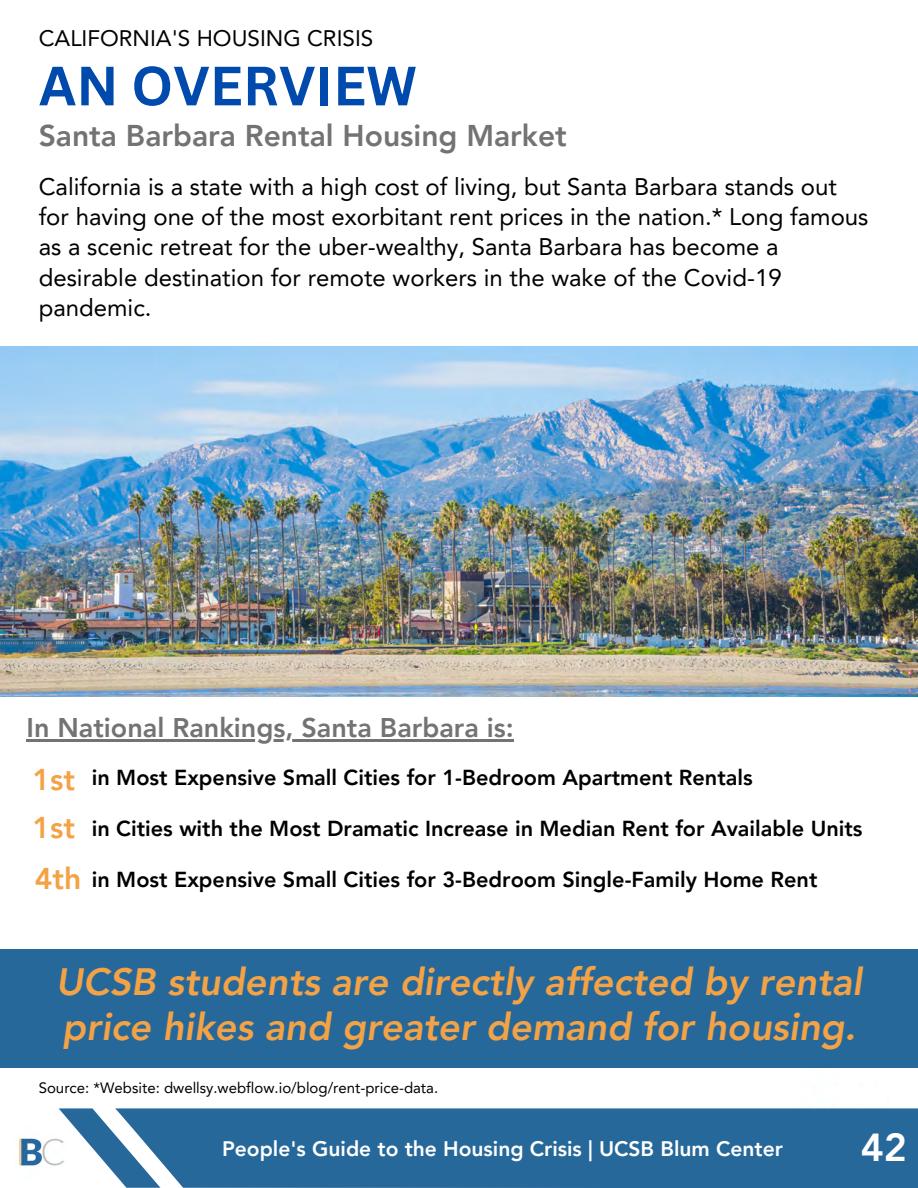
<style>
.page{position:relative;width:918px;height:1188px;background:#fff}
.page>*{position:absolute;margin:0;border:0;box-sizing:border-box;transform-origin:0 0}
.t1{font:700 54px "Canva Sans";color:#004aad}
.t2{font:800 39px "Avenir LT Pro";color:#fff}
.t3{font:italic 800 38.1px/45px "Avenir LT Pro";color:#f3a245}
.t4{font:800 30px "Avenir LT Pro";color:#737373}
.t5{font:800 30px "Avenir LT Pro";color:#f3a245}
.t6{font:800 27px "Avenir LT Pro";color:#737373}
.t7{font:24px/30.3px "Avenir LT Pro";color:#000}
.t8{font:22.5px "Avenir LT Pro";color:#000}
.t9{font:800 21.75px "Avenir LT Pro";color:#000}
.t10{font:800 21px "Avenir LT Pro";color:#fff}
.t11{font:15px "Avenir LT Pro";color:#000}
</style>
<div class="page">
<div style="left:160px;top:1109px;width:758px;height:79px;background:#27689b"></div>
<svg style="left:59px;top:1109px;width:101px;height:79px"></svg>
<img style="left:0;top:346px;width:918px;height:350px">
<div style="left:0;top:949px;width:918px;height:119px;background:#27689b"></div>
<hr style="left:27px;top:739px;width:487px;height:2px;background:#737373">
<img style="left:15px;top:1125px;width:52px;height:53px">
<p class="t8" style="left:39px;top:29px;width:336px">CALIFORNIA'S HOUSING CRISIS</p>
<p class="t1" style="left:39px;top:48px;width:380px">AN OVERVIEW</p>
<p class="t4" style="left:39px;top:123px;width:530px">Santa Barbara Rental Housing Market</p>
<p class="t7" style="left:39px;top:173px;width:831px">California is a state with a high cost of living, but Santa Barbara stands out for having one of the most exorbitant rent prices in the nation.* Long famous as a scenic retreat for the uber-wealthy, Santa Barbara has become a desirable destination for remote workers in the wake of the Covid-19 pandemic.</p>
<p class="t6" style="left:27px;top:716px;width:489px">In National Rankings, Santa Barbara is:</p>
<p class="t5" style="left:33px;top:767px;width:44px">1st</p>
<p class="t5" style="left:33px;top:815px;width:44px">1st</p>
<p class="t5" style="left:35px;top:866px;width:48px">4th</p>
<p class="t9" style="left:92px;top:769px;width:662px">in Most Expensive Small Cities for 1-Bedroom Apartment Rentals</p>
<p class="t9" style="left:92px;top:820px;width:772px">in Cities with the Most Dramatic Increase in Median Rent for Available Units</p>
<p class="t9" style="left:92px;top:870px;width:727px">in Most Expensive Small Cities for 3-Bedroom Single-Family Home Rent</p>
<p class="t3" style="left:56px;top:963px;width:808px">UCSB students are directly affected by rental price hikes and greater demand for housing.</p>
<p class="t11" style="left:39px;top:1082px;width:401px">Source: *Website: dwellsy.webflow.io/blog/rent-price-data.</p>
<p class="t10" style="left:222px;top:1140px;width:562px">People's Guide to the Housing Crisis | UCSB Blum Center</p>
<p class="t2" style="left:861px;top:1131px;width:48px">42</p>
</div>
